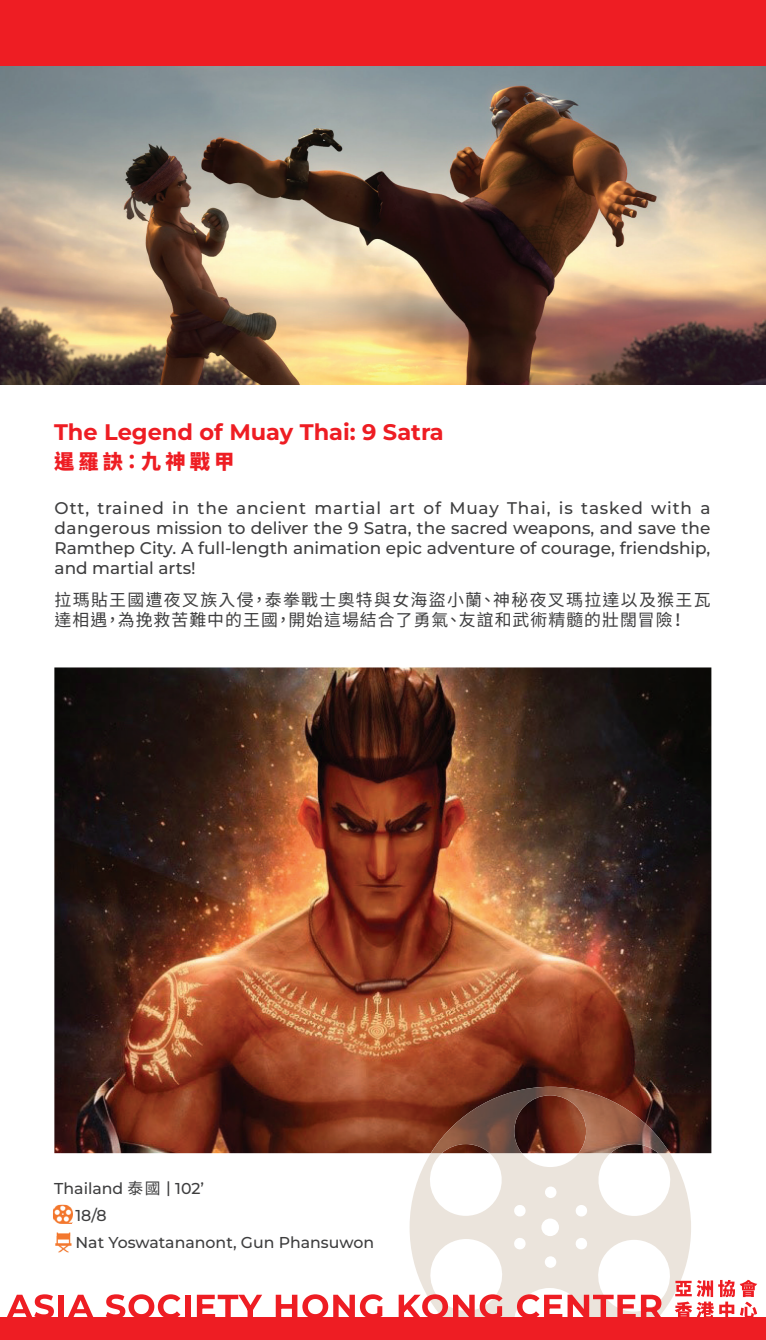
<style>
.page{position:relative;width:766px;height:1340px;background:#fff}
.page>*{position:absolute;margin:0;border:0;box-sizing:border-box;transform-origin:0 0}
.t1{font:700 22.5px "Montserrat";color:#ee1d23}
.t2{font:900 20.25px "Noto Sans CJ Ktc";letter-spacing:.2em;color:#ee1d23}
.t3{font:500 16.88px/20.2px "Montserrat";color:#3e3e3f;text-align:justify}
.t4{font:16.88px/20.2px "Noto Sans CJ Ktc";letter-spacing:.08em;color:#3e3e3f}
.t5{font:500 15.75px/27px "Montserrat";color:#3e3e3f}
.s1{font-family:"Noto Sans CJ Ktc";font-weight:400}
</style>
<div class="page">
<img style="left:54px;top:667px;width:657px;height:486px">
<svg style="left:409px;top:1153px;width:282px;height:164px;fill:#ebe4dc"></svg>
<img style="left:430px;top:1086px;width:239px;height:67px">
<div style="left:0;top:1317px;width:765px;height:22px;background:#ee1d23"></div>
<img style="left:56px;top:1232px;width:15px;height:20px">
<img style="left:55px;top:1236px;width:17px;height:14px">
<img style="left:53px;top:1204px;width:19px;height:19px">
<img style="left:54px;top:1207px;width:18px;height:15px">
<img style="left:0;top:65px;width:765px;height:319px">
<div style="left:0;top:0;width:765px;height:65px;background:#ee1d23"></div>
<svg style="left:7px;top:1294px;width:47px;height:23px"></svg>
<div style="left:59px;top:1294px;width:5px;height:24px;background:#ee1d23"></div>
<svg style="left:68px;top:1294px;width:26px;height:23px"></svg>
<svg style="left:106px;top:1294px;width:74px;height:23px"></svg>
<div style="left:185px;top:1294px;width:5px;height:24px;background:#ee1d23"></div>
<svg style="left:197px;top:1294px;width:65px;height:23px"></svg>
<div style="left:292px;top:1294px;width:5px;height:24px;background:#ee1d23"></div>
<div style="left:281px;top:1303px;width:11px;height:5px;background:#ee1d23"></div>
<div style="left:276px;top:1294px;width:5px;height:24px;background:#ee1d23"></div>
<svg style="left:302px;top:1294px;width:80px;height:23px"></svg>
<svg style="left:398px;top:1294px;width:104px;height:23px"></svg>
<svg style="left:517px;top:1294px;width:144px;height:23px"></svg>
<svg style="left:674px;top:1279px;width:83px;height:38px"></svg>
<h1 class="t1" style="left:54px;top:417px;width:391px">The Legend of Muay Thai: 9 Satra</h1>
<p class="t2" style="left:54px;top:450px;width:182px">暹羅訣：九神戰甲</p>
<p class="t3" style="left:55px;top:497px;width:657px">Ott, trained in the ancient martial art of Muay Thai, is tasked with a dangerous mission to deliver the 9 Satra, the sacred weapons, and save the Ramthep City. A full-length animation epic adventure of courage, friendship, and martial arts!</p>
<p class="t4" style="left:55px;top:590px;width:657px">拉瑪貼王國遭夜叉族入侵，泰拳戰士奧特與女海盜小蘭、神秘夜叉瑪拉達以及猴王瓦達相遇，為挽救苦難中的王國，開始這場結合了勇氣、友誼和武術精髓的壯闊冒險！</p>
<p class="t5" style="left:75px;top:1174px;width:300px;text-indent:-21px">Thailand <span class="s1">泰國</span> | 102’<br>18/8<br>Nat Yoswatananont, Gun Phansuwon</p>
</div>
